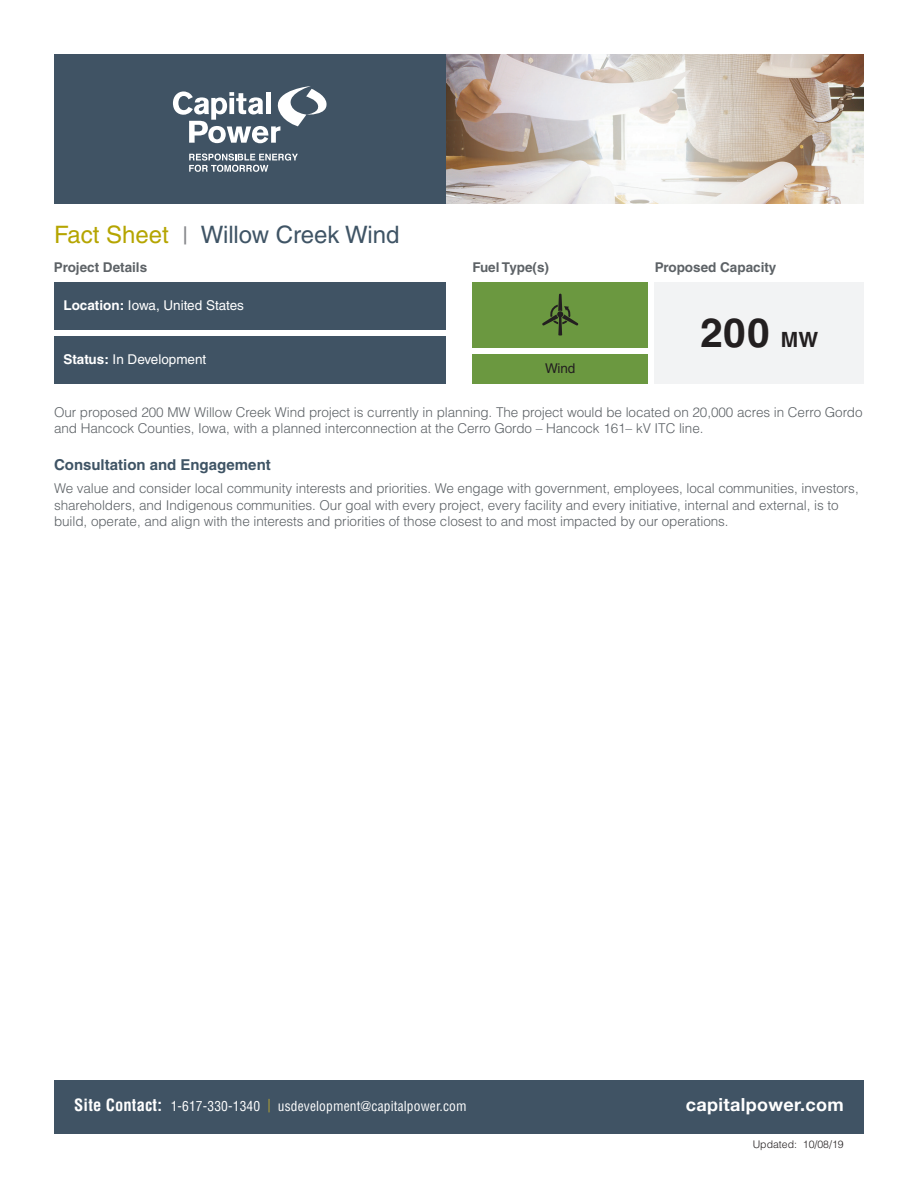
<style>
.page{position:relative;width:918px;height:1188px;background:#fff}
.page>*{position:absolute;margin:0;border:0;box-sizing:border-box;transform-origin:0 0}
.t1{font:700 40.5px "Helvetica LT Std";color:#231f20}
.t2{font:24px "Helvetica LT Std";color:#3f5465}
.t3{font:700 18px "Helvetica Neue";letter-spacing:.02em;color:#fff}
.t4{font:700 15px "Helvetica LT Std";color:#3f5465}
.t5{font:300 13.5px/16.5px "Helvetica LT Std";letter-spacing:-.005em;color:#5d6266}
.t6{font:condensed 13.5px "Helvetica LT Std";letter-spacing:.01em;color:#fff}
.t7{font:13.5px "Helvetica LT Std";color:#fff}
.t8{font:700 13.5px "Helvetica LT Std";color:#5d6266}
.t9{font:13.5px "Helvetica LT Std";color:#231f20}
.t10{font:300 10.5px "Helvetica LT Std";color:#231f20}
.s1{color:#b5a501}
.s2{color:#898a8e}
.s3{font-weight:700}
.s4{font-size:21px}
.s5{font-weight:700;font-size:16.5px}
.s6{color:#baa731}
</style>
<div class="page">
<div style="left:54px;top:1080px;width:810px;height:54px;background:#405364"></div>
<div style="left:655px;top:282px;width:209px;height:101px;background:#f2f3f4"></div>
<img style="left:446px;top:54px;width:418px;height:150px">
<div style="left:54px;top:54px;width:392px;height:150px;background:#405364"></div>
<svg style="left:173px;top:86px;width:154px;height:57px"></svg>
<svg style="left:189px;top:154px;width:109px;height:18px"></svg>
<div style="left:54px;top:282px;width:392px;height:47px;background:#405364"></div>
<div style="left:54px;top:336px;width:392px;height:47px;background:#405364"></div>
<div style="left:472px;top:354px;width:176px;height:29px;background:#6b9840"></div>
<div style="left:472px;top:282px;width:176px;height:65px;background:#6b9840"></div>
<svg style="left:542px;top:294px;width:36px;height:42px"></svg>
<h2 class="t2" style="left:54px;top:221px;width:347px"><span class="s1">Fact Sheet</span> <span class="s2">|</span> Willow Creek Wind</h2>
<p class="t8" style="left:54px;top:259px;width:95px">Project Details</p>
<p class="t8" style="left:655px;top:259px;width:123px">Proposed Capacity</p>
<p class="t8" style="left:473px;top:259px;width:78px">Fuel Type(s)</p>
<p class="t7" style="left:63px;top:297px;width:182px"><span class="s3">Location:</span> Iowa, United States</p>
<p class="t7" style="left:63px;top:351px;width:144px"><span class="s3">Status:</span> In Development</p>
<p class="t9" style="left:545px;top:360px;width:32px">Wind</p>
<h1 class="t1" style="left:701px;top:308px;width:119px">200 <span class="s4">MW</span></h1>
<p class="t5" style="left:54px;top:404px;width:810px">Our proposed 200 MW Willow Creek Wind project is currently in planning. The project would be located on 20,000 acres in Cerro Gordo and Hancock Counties, Iowa, with a planned interconnection at the Cerro Gordo – Hancock 161– kV ITC line.</p>
<p class="t4" style="left:54px;top:456px;width:218px">Consultation and Engagement</p>
<p class="t5" style="left:54px;top:480px;width:806px">We value and consider local community interests and priorities. We engage with government, employees, local communities, investors, shareholders, and Indigenous communities. Our goal with every project, every facility and every initiative, internal and external, is to build, operate, and align with the interests and priorities of those closest to and most impacted by our operations.</p>
<p class="t6" style="left:74px;top:1097px;width:394px"><span class="s5">Site Contact:</span> 1-617-330-1340 <span class="s6">|</span> usdevelopment@capitalpower.com</p>
<h3 class="t3" style="left:686px;top:1091px;width:159px">capitalpower.com</h3>
<p class="t10" style="left:753px;top:1137px;width:93px">Updated: 10/08/19</p>
</div>
